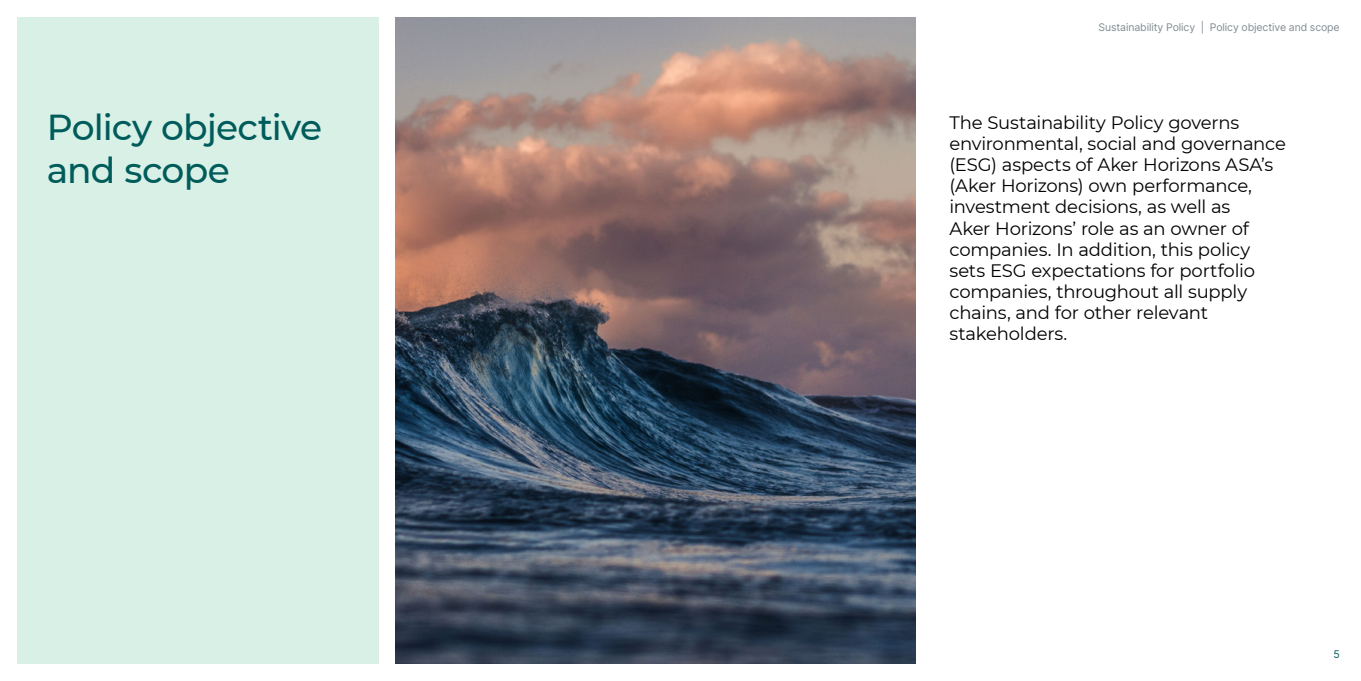
<style>
.page{position:relative;width:1361px;height:681px;background:#fff}
.page>*{position:absolute;margin:0;border:0;box-sizing:border-box;transform-origin:0 0}
.t1{font:500 36px/43.2px "Montserrat";letter-spacing:-.025em;color:#005c5a}
.t2{font:18px/21px "Montserrat";letter-spacing:-.01em;color:#000}
.t3{font:10.5px "Inter";letter-spacing:-.01em;color:#808b91}
.t4{font:10.5px "Inter";color:#005c5a}
</style>
<div class="page">
<div style="left:17px;top:17px;width:361px;height:646px;background:#d8f0e6"></div>
<img style="left:395px;top:17px;width:520px;height:646px">
<h1 class="t1" style="left:47px;top:108px;width:277px">Policy objective and scope</h1>
<p class="t3" style="left:1098px;top:21px;width:243px">Sustainability Policy | Policy objective and scope</p>
<p class="t2" style="left:949px;top:113px;width:338px">The Sustainability Policy governs environmental, social and governance (ESG) aspects of Aker Horizons ASA’s (Aker Horizons) own performance, investment decisions, as well as<br>Aker Horizons’ role as an owner of companies. In addition, this policy sets ESG expectations for portfolio companies, throughout all supply chains, and for other relevant stakeholders.</p>
<p class="t4" style="left:1333px;top:648px;width:8px">5</p>
</div>
